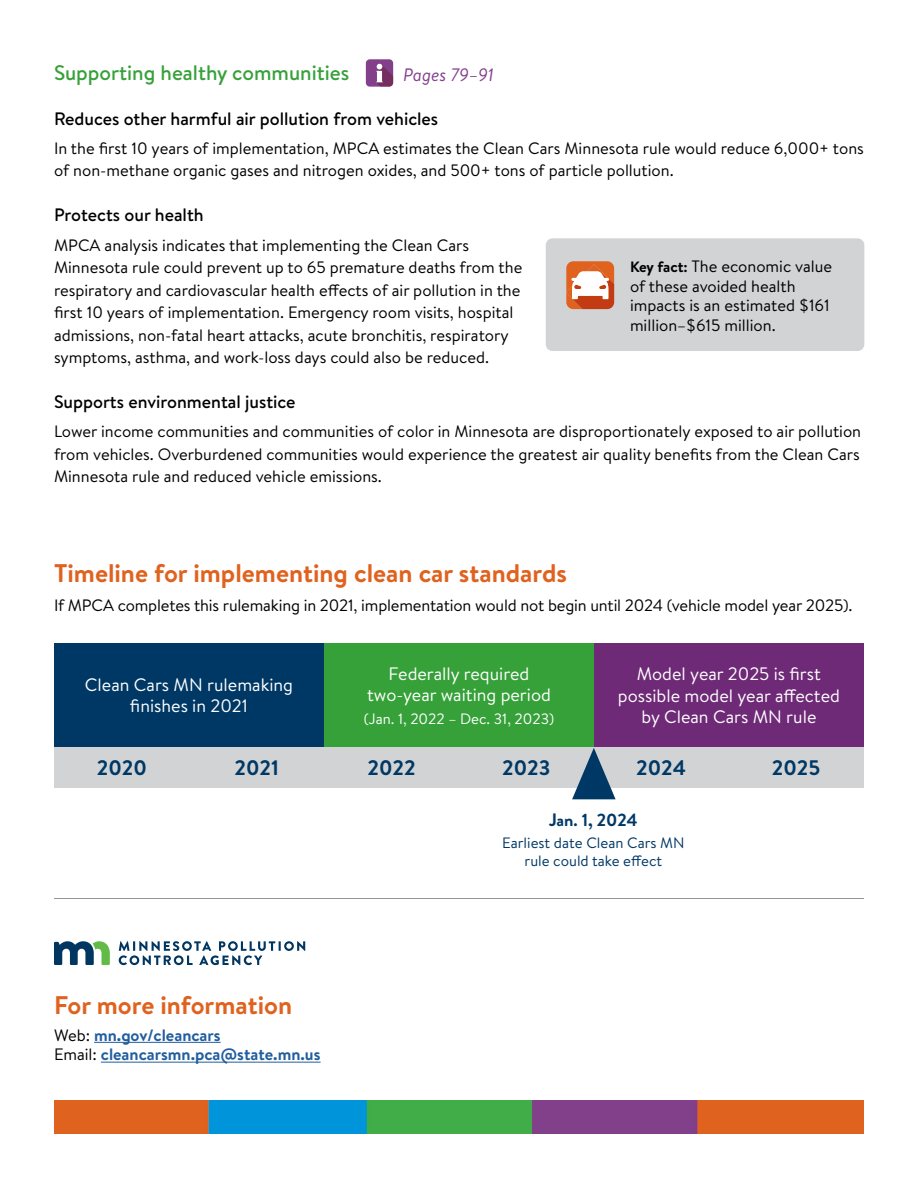
<style>
.page{position:relative;width:918px;height:1188px;background:#fff}
.page>*{position:absolute;margin:0;border:0;box-sizing:border-box;transform-origin:0 0}
.t1{font:700 25.5px "Brandon Text";color:#e0621f}
.t2{font:500 21px "Brandon Text";color:#36a139}
.t3{font:700 21px "Brandon Text";color:#003865}
.t4{font:18px/21.6px "Brandon Text";color:#fff;text-align:center}
.t5{font:500 18px "Brandon Text";color:#000}
.t6{font:700 18px "Brandon Grotesque";letter-spacing:-.005em;color:#003865}
.t7{font:italic 18px "Brandon Text";color:#84408c}
.t8{font:16.5px/22.5px "Brandon Text";color:#000}
.t9{font:700 16.5px "Brandon Text";color:#215e9e}
.t10{font:15px/18px "Brandon Text";color:#003865;text-align:center}
.t11{font:15px "Brandon Text";color:#fff}
.s1{font-weight:700;font-size:15px}
.s2{font-weight:400;color:#000}
</style>
<div class="page">
<div style="left:54px;top:747px;width:810px;height:40px;background:#d1d3d4"></div>
<div style="left:54px;top:643px;width:270px;height:104px;background:#003865"></div>
<div style="left:324px;top:643px;width:270px;height:104px;background:#36a139"></div>
<div style="left:594px;top:643px;width:270px;height:104px;background:#6e2a77"></div>
<svg style="left:572px;top:748px;width:44px;height:51px"></svg>
<svg style="left:54px;top:941px;width:56px;height:24px"></svg>
<svg style="left:119px;top:941px;width:186px;height:24px"></svg>
<hr style="left:94px;top:1042px;width:127px;height:1px;background:#215e9e">
<hr style="left:101px;top:1062px;width:220px;height:1px;background:#215e9e">
<img style="left:54px;top:1100px;width:810px;height:34px">
<div style="left:546px;top:238px;width:318px;height:113px;background:#d1d3d4;border-radius:7px"></div>
<hr style="left:54px;top:898px;width:810px;height:1px;background:#939598">
<svg style="left:566px;top:261px;width:48px;height:48px;background:#e2926f"></svg>
<div style="left:366px;top:59px;width:27px;height:28px;background:#823f8a;border-radius:4px"></div>
<svg style="left:376px;top:64px;width:17px;height:23px"></svg>
<p class="t2" style="left:54px;top:59px;width:297px">Supporting healthy communities</p>
<p class="t5" style="left:54px;top:106px;width:386px">Reduces other harmful air pollution from vehicles</p>
<p class="t8" style="left:54px;top:136px;width:811px">In the first 10 years of implementation, MPCA estimates the Clean Cars Minnesota rule would reduce 6,000+ tons of non-methane organic gases and nitrogen oxides, and 500+ tons of particle pollution.</p>
<p class="t5" style="left:54px;top:203px;width:151px">Protects our health</p>
<p class="t8" style="left:54px;top:233px;width:470px">MPCA analysis indicates that implementing the Clean Cars Minnesota rule could prevent up to 65 premature deaths from the respiratory and cardiovascular health effects of air pollution in the first 10 years of implementation. Emergency room visits, hospital admissions, non-fatal heart attacks, acute bronchitis, respiratory symptoms, asthma, and work-loss days could also be reduced.</p>
<p class="t5" style="left:54px;top:389px;width:243px">Supports environmental justice</p>
<p class="t8" style="left:54px;top:420px;width:809px;text-align:justify">Lower income communities and communities of color in Minnesota are disproportionately exposed to air pollution from vehicles. Overburdened communities would experience the greatest air quality benefits from the Clean Cars Minnesota rule and reduced vehicle emissions.</p>
<p class="t7" style="left:403px;top:62px;width:92px">Pages 79–91</p>
<p class="t8" style="left:630px;top:256px;width:204px;line-height:19.8px"><span class="s1">Key fact:</span> The economic value of these avoided health impacts is an estimated $161 million–$615 million.</p>
<p class="t1" style="left:54px;top:555px;width:514px">Timeline for implementing clean car standards</p>
<p class="t8" style="left:54px;top:593px;width:800px">If MPCA completes this rulemaking in 2021, implementation would not begin until 2024 (vehicle model year 2025).</p>
<p class="t4" style="left:85px;top:673px;width:210px">Clean Cars MN rulemaking finishes in 2021</p>
<p class="t4" style="left:389px;top:662px;width:142px">Federally required</p>
<p class="t4" style="left:367px;top:684px;width:185px">two-year waiting period</p>
<p class="t11" style="left:364px;top:708px;width:192px">(Jan. 1, 2022 – Dec. 31, 2023)</p>
<p class="t4" style="left:618px;top:662px;width:224px">Model year 2025 is first possible model year affected by Clean Cars MN rule</p>
<p class="t3" style="left:97px;top:753px;width:52px">2020</p>
<p class="t3" style="left:234px;top:753px;width:46px">2021</p>
<p class="t3" style="left:367px;top:753px;width:50px">2022</p>
<p class="t3" style="left:502px;top:753px;width:50px">2023</p>
<p class="t3" style="left:636px;top:753px;width:52px">2024</p>
<p class="t3" style="left:772px;top:753px;width:50px">2025</p>
<p class="t6" style="left:549px;top:807px;width:90px">Jan. 1, 2024</p>
<p class="t10" style="left:502px;top:833px;width:184px">Earliest date Clean Cars MN rule could take effect</p>
<p class="t1" style="left:54px;top:988px;width:240px">For more information</p>
<p class="t9" style="left:54px;top:1023px;width:168px"><span class="s2">Web:</span> mn.gov/cleancars</p>
<p class="t9" style="left:54px;top:1043px;width:268px"><span class="s2">Email:</span> cleancarsmn.pca@state.mn.us</p>
</div>
